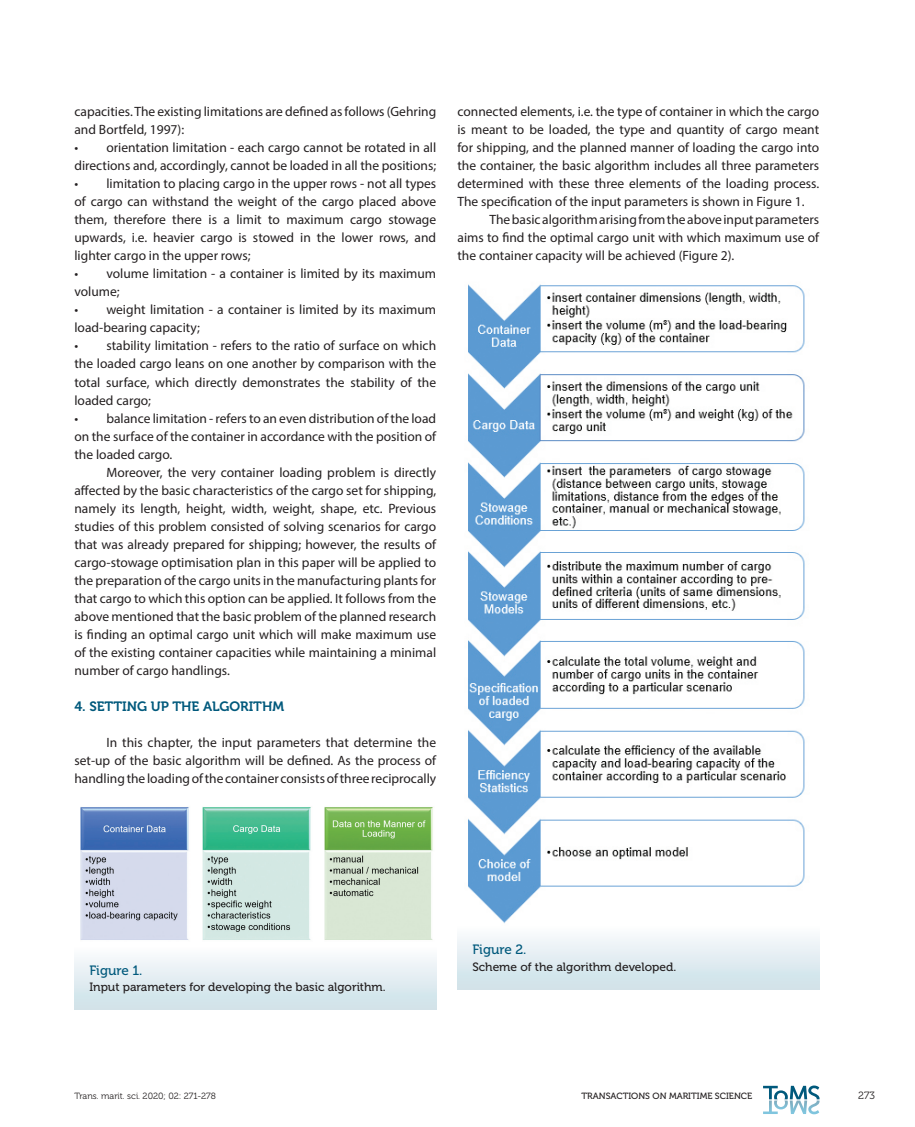
<style>
.page{position:relative;width:915px;height:1127px;background:#fff}
.page>*{position:absolute;margin:0;border:0;box-sizing:border-box;transform-origin:0 0}
.Body_text{font:13.5px/18px "Myriad Pro";color:#231f20;text-align:justify}
.Podnaslov{font:13.5px "Museo 700";color:#00597c}
.Figure{font:13.5px "Museo 500";color:#00597c}
.Figure-2{font:12px "Museo 500";color:#231f20}
.t1{font:10.5px "Museo 300";color:#231f20}
.t2{font:9px "Museo 300";color:#231f20}
.t3{font:9px "Museo 500";color:#231f20}
</style>
<div class="page">
<svg style="left:763px;top:1085px;width:56px;height:29px"></svg>
<img style="left:80px;top:807px;width:353px;height:133px">
<img style="left:468px;top:284px;width:337px;height:640px">
<div style="left:457px;top:925px;width:362px;height:64px;background:linear-gradient(to bottom,#fdfdfe,#cde1e8)"></div>
<div style="left:74px;top:946px;width:362px;height:64px;background:linear-gradient(to bottom,#fdfcfe,#cde1e8)"></div>
<p class="Body_text" style="left:74px;top:103px;width:363px">capacities. The existing limitations are defined as follows (Gehring and Bortfeld, 1997):</p>
<p class="Body_text" style="left:74px;top:139px;width:363px">• orientation limitation - each cargo cannot be rotated in all directions and, accordingly, cannot be loaded in all the positions;</p>
<p class="Body_text" style="left:74px;top:175px;width:363px">• limitation to placing cargo in the upper rows - not all types of cargo can withstand the weight of the cargo placed above them, therefore there is a limit to maximum cargo stowage upwards, i.e. heavier cargo is stowed in the lower rows, and lighter cargo in the upper rows;</p>
<p class="Body_text" style="left:74px;top:265px;width:363px">• volume limitation - a container is limited by its maximum volume;</p>
<p class="Body_text" style="left:74px;top:301px;width:363px">• weight limitation - a container is limited by its maximum load-bearing capacity;</p>
<p class="Body_text" style="left:74px;top:337px;width:363px">• stability limitation - refers to the ratio of surface on which the loaded cargo leans on one another by comparison with the total surface, which directly demonstrates the stability of the loaded cargo;</p>
<p class="Body_text" style="left:74px;top:409px;width:363px">• balance limitation - refers to an even distribution of the load on the surface of the container in accordance with the position of the loaded cargo.</p>
<p class="Body_text" style="left:74px;top:463px;width:363px;text-indent:32px">Moreover, the very container loading problem is directly affected by the basic characteristics of the cargo set for shipping, namely its length, height, width, weight, shape, etc. Previous studies of this problem consisted of solving scenarios for cargo that was already prepared for shipping; however, the results of cargo-stowage optimisation plan in this paper will be applied to the preparation of the cargo units in the manufacturing plants for that cargo to which this option can be applied. It follows from the above mentioned that the basic problem of the planned research is finding an optimal cargo unit which will make maximum use of the existing container capacities while maintaining a minimal number of cargo handlings.</p>
<p class="Podnaslov" style="left:74px;top:698px;width:211px">4. SETTING UP THE ALGORITHM</p>
<p class="Body_text" style="left:74px;top:733px;width:363px;text-indent:32px">In this chapter, the input parameters that determine the set-up of the basic algorithm will be defined. As the process of handling the loading of the container consists of three reciprocally</p>
<p class="Body_text" style="left:457px;top:103px;width:363px">connected elements, i.e. the type of container in which the cargo is meant to be loaded, the type and quantity of cargo meant for shipping, and the planned manner of loading the cargo into the container, the basic algorithm includes all three parameters determined with these three elements of the loading process.<br>The specification of the input parameters is shown in Figure 1.</p>
<p class="Body_text" style="left:457px;top:211px;width:363px;text-indent:32px">The basic algorithm arising from the above input parameters aims to find the optimal cargo unit with which maximum use of the container capacity will be achieved (Figure 2).</p>
<p class="Figure" style="left:89px;top:963px;width:55px">Figure 1.</p>
<p class="Figure-2" style="left:89px;top:980px;width:298px">Input parameters for developing the basic algorithm.</p>
<p class="Figure" style="left:472px;top:942px;width:56px">Figure 2.</p>
<p class="Figure-2" style="left:472px;top:960px;width:205px">Scheme of the algorithm developed.</p>
<p class="t2" style="left:74px;top:1091px;width:143px">Trans. marit. sci. 2020; 02: 271-278</p>
<p class="t3" style="left:581px;top:1091px;width:172px">TRANSACTIONS ON MARITIME SCIENCE</p>
<p class="t1" style="left:857px;top:1090px;width:18px">273</p>
</div>
